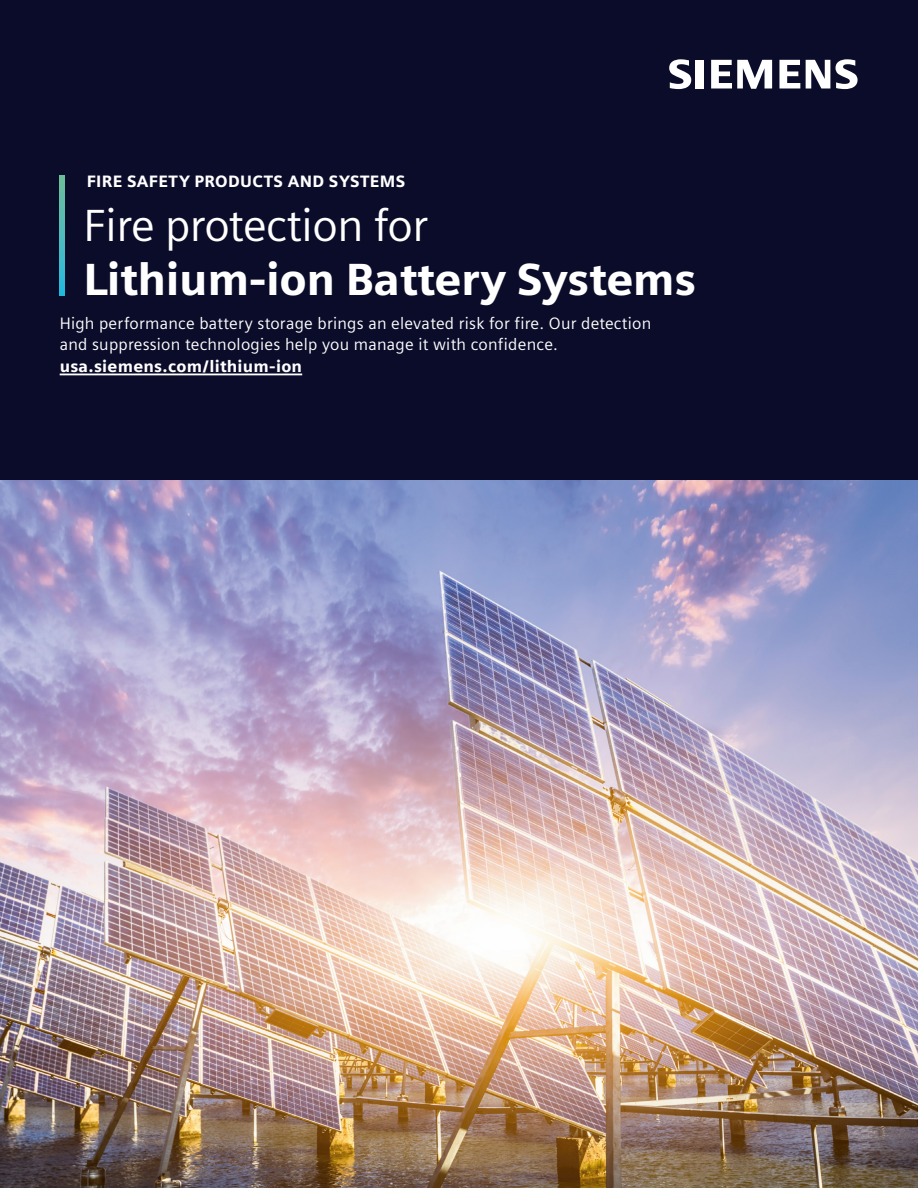
<style>
.page{position:relative;width:918px;height:1188px;background:#fff}
.page>*{position:absolute;margin:0;border:0;box-sizing:border-box;transform-origin:0 0}
.t1{font:900 45px "Siemens Sans";letter-spacing:-.01em;color:#fff}
.t2{font:45px "Siemens Sans";letter-spacing:-.01em;color:#fff}
.t3{font:16.5px/21.5px "Siemens Sans";letter-spacing:.015em;color:#fff}
.t4{font:900 16.5px "Siemens Sans";letter-spacing:.015em;color:#fff}
</style>
<div class="page">
<img style="left:0;top:480px;width:918px;height:708px">
<div style="left:0;top:0;width:918px;height:480px;background:#0b0c2a"></div>
<hr style="left:60px;top:374px;width:242px;height:1px;background:#fff">
<svg style="left:60px;top:176px;width:4px;height:120px"></svg>
<svg style="left:669px;top:59px;width:35px;height:30px"></svg>
<svg style="left:711px;top:60px;width:61px;height:29px"></svg>
<svg style="left:779px;top:60px;width:21px;height:28px"></svg>
<svg style="left:806px;top:60px;width:24px;height:28px"></svg>
<svg style="left:836px;top:59px;width:22px;height:30px"></svg>
<p class="t4" style="left:87px;top:168px;width:320px">FIRE SAFETY PRODUCTS AND SYSTEMS</p>
<h1 class="t2" style="left:83px;top:191px;width:346px">Fire protection for</h1>
<h1 class="t1" style="left:83px;top:243px;width:614px">Lithium-ion Battery Systems</h1>
<p class="t3" style="left:60px;top:311px;width:593px">High performance battery storage brings an elevated risk for fire. Our detection and suppression technologies help you manage it with confidence.</p>
<p class="t4" style="left:60px;top:353px;width:244px">usa.siemens.com/lithium-ion</p>
</div>
